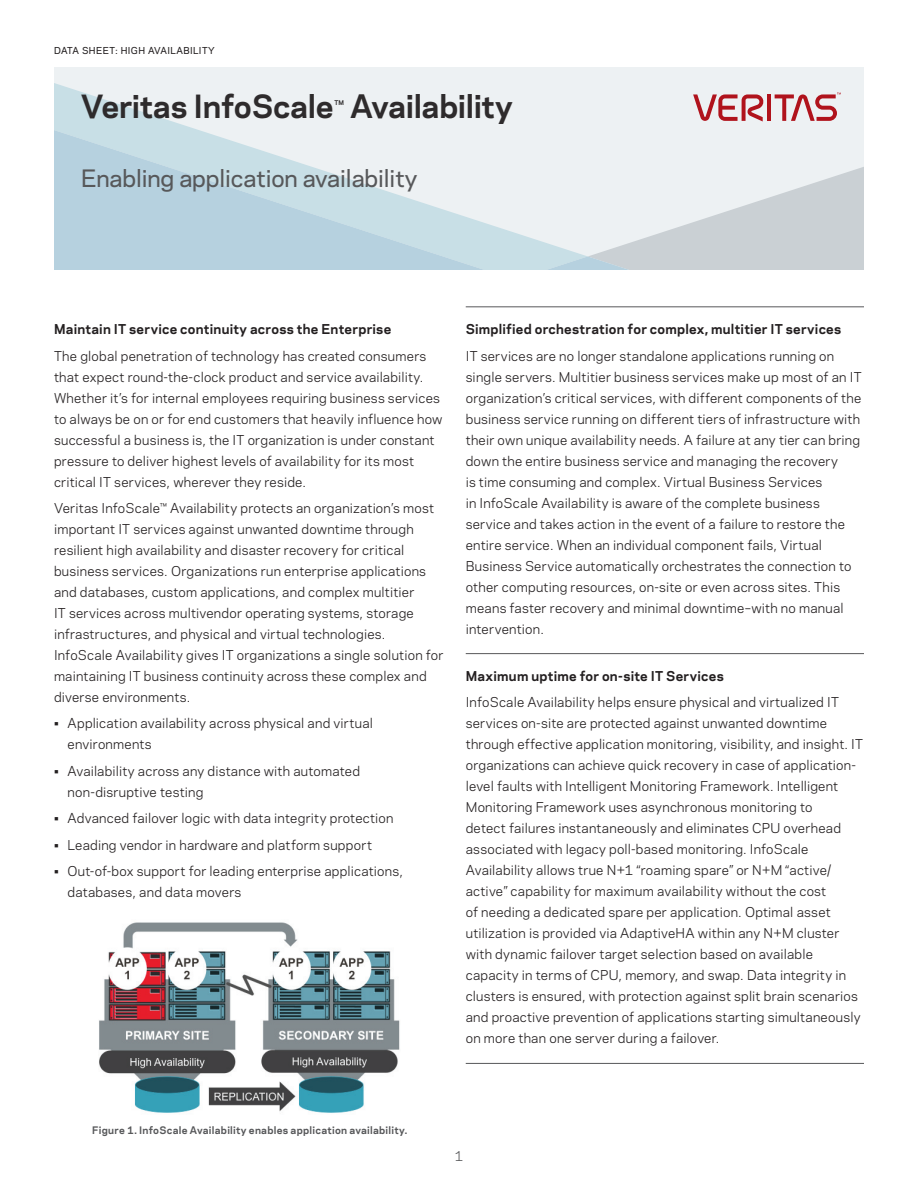
<style>
.page{position:relative;width:918px;height:1188px;background:#fff}
.page>*{position:absolute;margin:0;border:0;box-sizing:border-box;transform-origin:0 0}
.t1{font:700 30px "Polaris";letter-spacing:-.01em;color:#2e2b2c}
.t2{font:500 22.5px "Polaris";letter-spacing:-.005em;color:#57585a}
.t3{font:12.75px/21px "Polaris";letter-spacing:.015em;color:#231f20}
.t4{font:700 12.75px "Polaris";letter-spacing:.02em;color:#231f20}
.t5{font:12.75px "Polaris";color:#57585a}
.t6{font:700 9.75px "Polaris";letter-spacing:.025em;color:#57585a}
.t7{font:500 9px "Polaris";letter-spacing:.05em;color:#231f20}
.t8{font:700 6.15px "Polaris";color:#2e2b2c}
</style>
<div class="page">
<div style="left:54px;top:68px;width:810px;height:202px;background:#edf1f3"></div>
<svg style="left:54px;top:83px;width:492px;height:187px"></svg>
<svg style="left:54px;top:130px;width:431px;height:140px"></svg>
<svg style="left:546px;top:167px;width:318px;height:103px"></svg>
<hr style="left:466px;top:306px;width:398px;height:1px;background:#57585a">
<hr style="left:466px;top:653px;width:398px;height:1px;background:#57585a">
<hr style="left:466px;top:1063px;width:398px;height:1px;background:#57585a">
<hr style="left:767px;top:94px;width:4px;height:27px;background:#b0131c">
<svg style="left:693px;top:94px;width:71px;height:27px"></svg>
<svg style="left:775px;top:93px;width:66px;height:28px"></svg>
<img style="left:99px;top:922px;width:301px;height:191px">
<p class="t7" style="left:54px;top:44px;width:162px">DATA SHEET: HIGH AVAILABILITY</p>
<h1 class="t1" style="left:81px;top:84px;width:254px">Veritas InfoScale</h1>
<p class="t8" style="left:334px;top:97px;width:11px">TM</p>
<h1 class="t1" style="left:350px;top:84px;width:164px">Availability</h1>
<h2 class="t2" style="left:81px;top:161px;width:338px">Enabling application availability</h2>
<p class="t4" style="left:54px;top:320px;width:339px">Maintain IT service continuity across the Enterprise</p>
<p class="t3" style="left:54px;top:345px;width:390px">The global penetration of technology has created consumers that expect round-the-clock product and service availability.<br>Whether it’s for internal employees requiring business services to always be on or for end customers that heavily influence how successful a business is, the IT organization is under constant pressure to deliver highest levels of availability for its most critical IT services, wherever they reside.</p>
<p class="t3" style="left:54px;top:497px;width:391px">Veritas InfoScale™ Availability protects an organization’s most important IT services against unwanted downtime through resilient high availability and disaster recovery for critical business services. Organizations run enterprise applications and databases, custom applications, and complex multitier<br>IT services across multivendor operating systems, storage infrastructures, and physical and virtual technologies.<br>InfoScale Availability gives IT organizations a single solution for maintaining IT business continuity across these complex and diverse environments.</p>
<p class="t3" style="left:68px;top:712px;width:307px;text-indent:-14px">• Application availability across physical and virtual environments</p>
<p class="t3" style="left:68px;top:760px;width:294px;text-indent:-14px">• Availability across any distance with automated non-disruptive testing</p>
<p class="t3" style="left:54px;top:807px;width:341px">• Advanced failover logic with data integrity protection</p>
<p class="t3" style="left:54px;top:834px;width:320px">• Leading vendor in hardware and platform support</p>
<p class="t3" style="left:68px;top:860px;width:337px;text-indent:-14px">• Out-of-box support for leading enterprise applications, databases, and data movers</p>
<p class="t4" style="left:466px;top:320px;width:377px">Simplified orchestration for complex, multitier IT services</p>
<p class="t3" style="left:466px;top:345px;width:397px">IT services are no longer standalone applications running on single servers. Multitier business services make up most of an IT organization’s critical services, with different components of the business service running on different tiers of infrastructure with their own unique availability needs. A failure at any tier can bring down the entire business service and managing the recovery<br>is time consuming and complex. Virtual Business Services<br>in InfoScale Availability is aware of the complete business service and takes action in the event of a failure to restore the entire service. When an individual component fails, Virtual Business Service automatically orchestrates the connection to other computing resources, on-site or even across sites. This means faster recovery and minimal downtime–with no manual intervention.</p>
<p class="t4" style="left:466px;top:666px;width:260px">Maximum uptime for on-site IT Services</p>
<p class="t3" style="left:466px;top:691px;width:399px">InfoScale Availability helps ensure physical and virtualized IT services on-site are protected against unwanted downtime through effective application monitoring, visibility, and insight. IT organizations can achieve quick recovery in case of application&shy;level faults with Intelligent Monitoring Framework. Intelligent Monitoring Framework uses asynchronous monitoring to<br>detect failures instantaneously and eliminates CPU overhead associated with legacy poll-based monitoring. InfoScale Availability allows true N+1 “roaming spare” or N+M “active/ active” capability for maximum availability without the cost<br>of needing a dedicated spare per application. Optimal asset utilization is provided via AdaptiveHA within any N+M cluster with dynamic failover target selection based on available capacity in terms of CPU, memory, and swap. Data integrity in clusters is ensured, with protection against split brain scenarios and proactive prevention of applications starting simultaneously on more than one server during a failover.</p>
<p class="t6" style="left:92px;top:1123px;width:317px">Figure 1. InfoScale Availability enables application availability.</p>
<p class="t5" style="left:455px;top:1147px;width:10px">1</p>
</div>
